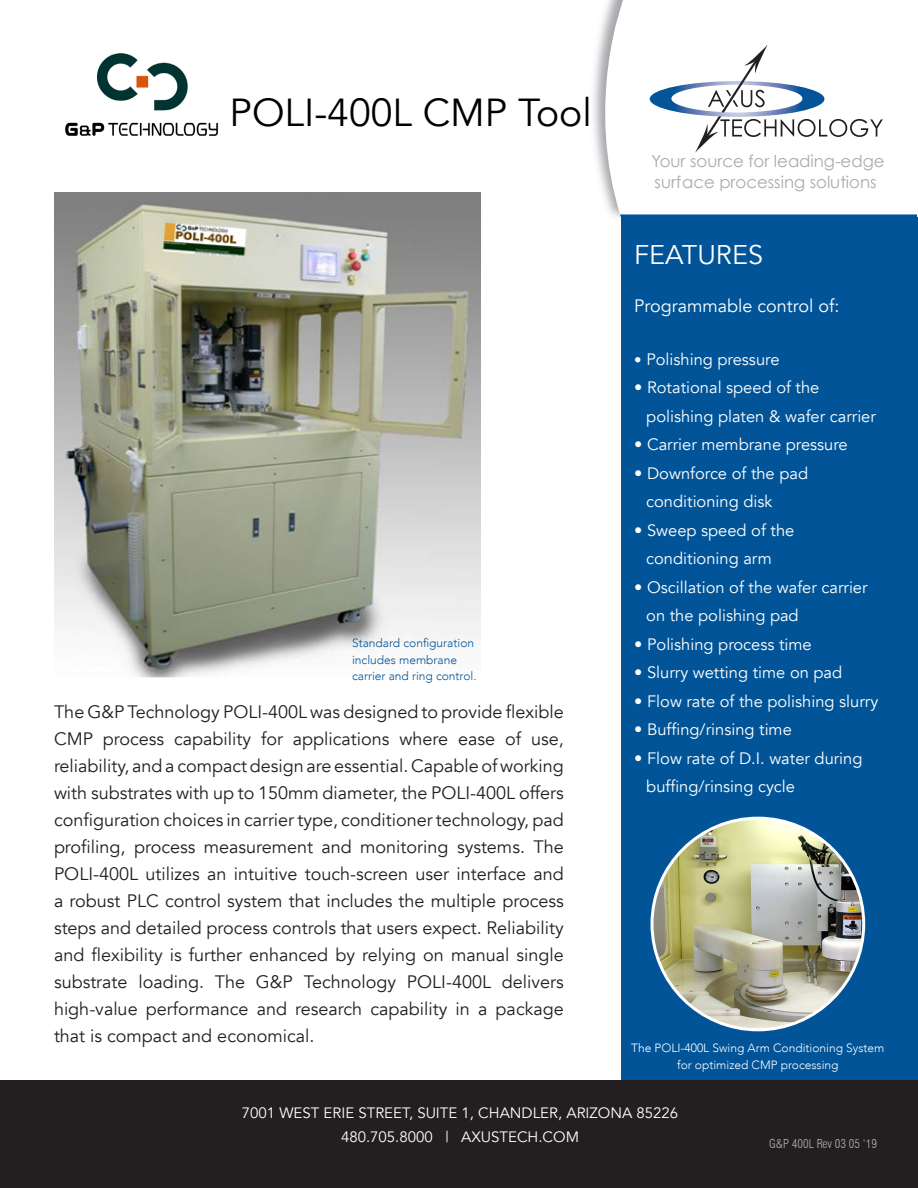
<style>
.page{position:relative;width:918px;height:1188px;background:#fff}
.page>*{position:absolute;margin:0;border:0;box-sizing:border-box;transform-origin:0 0}
.t1{font:39px "Avenir";color:#000}
.t2{font:27px "Avenir";color:#fff}
.t3{font:18px/27px "Avenir";color:#231f20;text-align:justify}
.t4{font:18px "Avenir";color:#fff}
.t5{font:16.5px/28.5px "Avenir";color:#fff}
.t6{font:16.5px/20.7px "Century Gothic";color:#a7aaac}
.t7{font:15px "Avenir";color:#fff}
.t8{font:300 12px "Avenir";color:#fff}
.t9{font:300 12px "Avenir";color:#015499}
.t10{font:300 condensed 12px "Swiss 721 BT";color:#aeb1b3}
.s1{font-size:15px}
</style>
<div class="page">
<svg style="left:593px;top:0;width:57px;height:217px"></svg>
<svg style="left:620px;top:214px;width:297px;height:4px"></svg>
<svg style="left:650px;top:45px;width:233px;height:108px"></svg>
<div style="left:621px;top:217px;width:297px;height:969px;background:#015498"></div>
<div style="left:0;top:1080px;width:918px;height:108px;background:#231f20"></div>
<img style="left:65px;top:53px;width:154px;height:83px">
<img style="left:55px;top:192px;width:426px;height:486px">
<img style="left:652px;top:818px;width:210px;height:212px">
<p class="t1" style="left:230px;top:89px;width:364px">POLI-400L CMP Tool</p>
<p class="t9" style="left:352px;top:636px;width:124px">Standard configuration</p>
<p class="t9" style="left:352px;top:653px;width:107px">includes membrane</p>
<p class="t9" style="left:352px;top:669px;width:126px">carrier and ring control.</p>
<p class="t3" style="left:54px;top:699px;width:511px">The G&amp;P Technology POLI-400L was designed to provide flexible CMP process capability for applications where ease of use, reliability, and a compact design are essential. Capable of working with substrates with up to 150mm diameter, the POLI-400L offers configuration choices in carrier type, conditioner technology, pad profiling, process measurement and monitoring systems. The POLI-400L utilizes an intuitive touch-screen user interface and a robust PLC control system that includes the multiple process steps and detailed process controls that users expect. Reliability and flexibility is further enhanced by relying on manual single substrate loading. The G&amp;P Technology POLI-400L delivers high-value performance and research capability in a package that is compact and economical.</p>
<p class="t6" style="left:651px;top:150px;width:235px">Your source for leading-edge surface processing solutions</p>
<p class="t2" style="left:634px;top:239px;width:130px">FEATURES</p>
<p class="t4" style="left:634px;top:295px;width:207px">Programmable control of:</p>
<p class="t5" style="left:634px;top:345px;width:147px"><span class="s1">•</span> Polishing pressure</p>
<p class="t5" style="left:646px;top:373px;width:231px;text-indent:-12px">• Rotational speed of the polishing platen &amp; wafer carrier</p>
<p class="t5" style="left:634px;top:430px;width:215px">• Carrier membrane pressure</p>
<p class="t5" style="left:646px;top:459px;width:163px;text-indent:-12px">• Downforce of the pad conditioning disk</p>
<p class="t5" style="left:646px;top:516px;width:150px;text-indent:-12px">• Sweep speed of the conditioning arm</p>
<p class="t5" style="left:646px;top:573px;width:223px;text-indent:-12px">• Oscillation of the wafer carrier on the polishing pad</p>
<p class="t5" style="left:634px;top:630px;width:179px">• Polishing process time</p>
<p class="t5" style="left:634px;top:658px;width:210px">• Slurry wetting time on pad</p>
<p class="t5" style="left:634px;top:687px;width:246px">• Flow rate of the polishing slurry</p>
<p class="t5" style="left:634px;top:715px;width:159px">• Buffing/rinsing time</p>
<p class="t5" style="left:634px;top:744px;width:230px">• Flow rate of D.I. water during</p>
<p class="t5" style="left:646px;top:772px;width:150px">buffing/rinsing cycle</p>
<p class="t8" style="left:631px;top:1041px;width:255px">The POLI-400L Swing Arm Conditioning System</p>
<p class="t8" style="left:677px;top:1057px;width:163px">for optimized CMP processing</p>
<p class="t7" style="left:242px;top:1104px;width:438px">7001 WEST ERIE STREET, SUITE 1, CHANDLER, ARIZONA 85226</p>
<p class="t7" style="left:341px;top:1128px;width:239px">480.705.8000 | AXUSTECH.COM</p>
<p class="t10" style="left:769px;top:1136px;width:109px">G&amp;P 400L Rev 03 05 ‘19</p>
</div>
